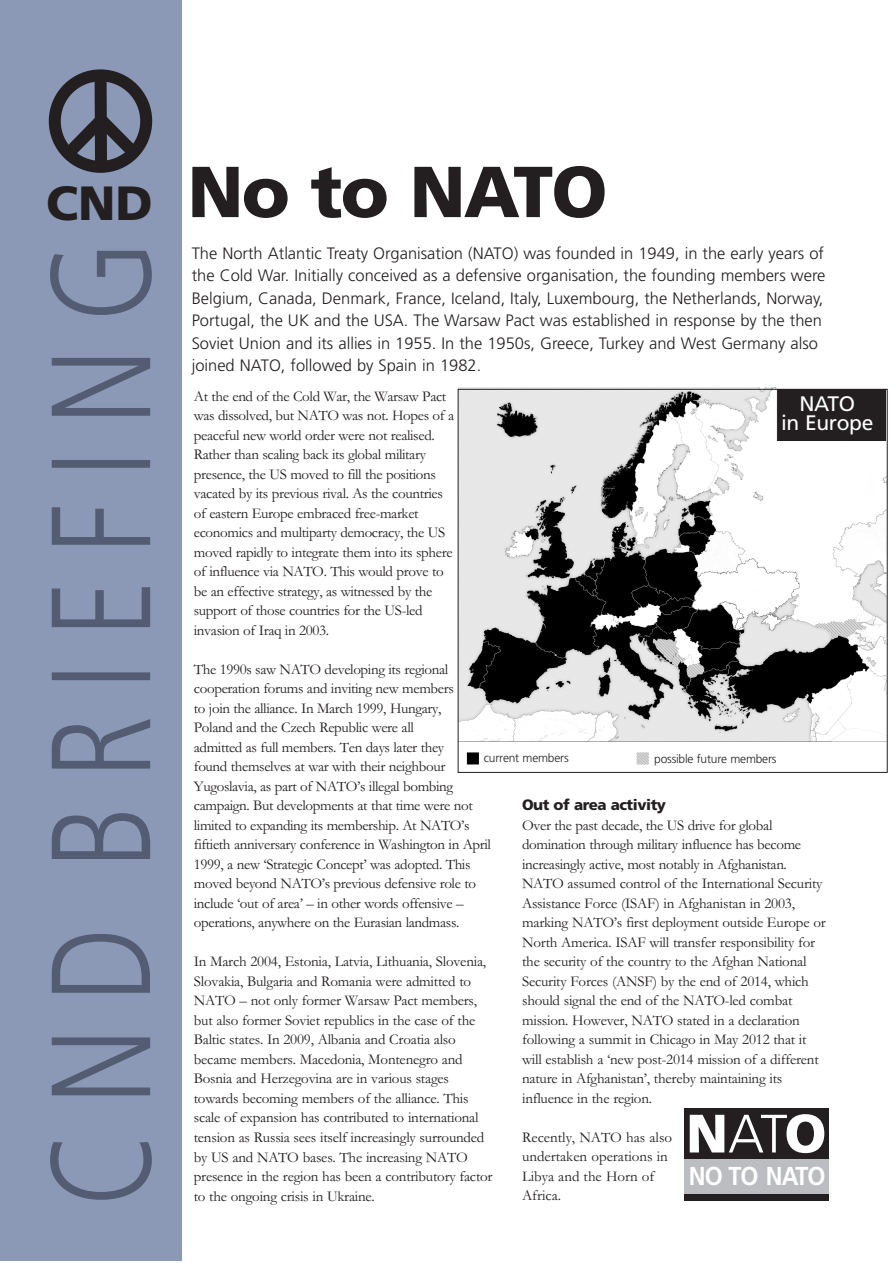
<style>
.page{position:relative;width:893px;height:1263px;background:#fff}
.page>*{position:absolute;margin:0;border:0;box-sizing:border-box;transform-origin:0 0}
.t1{font:900 72px "Frutiger";letter-spacing:-.025em;color:#231f20}
.t2{font:900 54px "Frutiger";color:#fff}
.t3{font:900 48px "Frutiger";color:#231f20}
.t4{font:700 25.8px "Frutiger";letter-spacing:-.045em;color:#fff;scale:.9 1}
.t5{font:21px/19.5px "Frutiger";letter-spacing:-.015em;color:#fff;text-align:center}
.t6{font:300 16.5px/22.5px "Frutiger";color:#231f20}
.t7{font:15px/19.5px "Garamond";letter-spacing:-.025em;color:#231f20}
.t8{font:15px/19.5px "Garamond";color:#231f20}
.t9{font:900 15px "Frutiger";letter-spacing:-.03em;color:#231f20}
.t10{font:300 12px "Frutiger";letter-spacing:-.015em;color:#231f20}
.s1{font-weight:300}
</style>
<div class="page">
<div style="left:0;top:0;width:181px;height:1260px;background:#8b99b7"></div>
<svg style="left:49px;top:69px;width:103px;height:104px"></svg>
<div style="left:685px;top:1108px;width:144px;height:93px;background:#231f20"></div>
<div style="left:685px;top:1159px;width:144px;height:34px;background:#bcbdc0"></div>
<svg style="left:50px;top:1037px;width:102px;height:163px"></svg>
<svg style="left:52px;top:934px;width:98px;height:59px"></svg>
<svg style="left:50px;top:251px;width:102px;height:608px"></svg>
<img style="left:458px;top:388px;width:428px;height:377px">
<div style="left:778px;top:390px;width:107px;height:50px;background:#231f20"></div>
<div style="left:777px;top:389px;width:109px;height:52px;border:1px solid #231f20"></div>
<div style="left:482px;top:751px;width:132px;height:18px;background:#fff"></div>
<div style="left:653px;top:752px;width:226px;height:16px;background:#fff"></div>
<h3 class="t3" style="left:46px;top:184px;width:108px">CND</h3>
<h1 class="t1" style="left:187px;top:163px;width:421px">No to NATO</h1>
<p class="t6" style="left:192px;top:243px;width:635px">The North Atlantic Treaty Organisation (NATO) was founded in 1949, in the early years of the Cold War. Initially conceived as a defensive organisation, the founding members were Belgium, Canada, Denmark, France, Iceland, Italy, Luxembourg, the Netherlands, Norway, Portugal, the UK and the USA. The Warsaw Pact was established in response by the then Soviet Union and its allies in 1955. In the 1950s, Greece, Turkey and West Germany also joined NATO, followed by Spain in 1982.</p>
<h3 class="t5" style="left:781px;top:395px;width:94px">NATO<br>in Europe</h3>
<p class="t7" style="left:194px;top:386px;width:262px">At the end of the Cold War, the Warsaw Pact was dissolved, but NATO was not. Hopes of a peaceful new world order were not realised.<br>Rather than scaling back its global military presence, the US moved to fill the positions vacated by its previous rival. As the countries of eastern Europe embraced free-market economics and multiparty democracy, the US moved rapidly to integrate them into its sphere of influence via NATO. This would prove to be an effective strategy, as witnessed by the support of those countries for the US-led invasion of Iraq in 2003.</p>
<p class="t7" style="left:194px;top:659px;width:299px">The 1990s saw NATO developing its regional cooperation forums and inviting new members<br>to join the alliance. In March 1999, Hungary,<br>Poland and the Czech Republic were all<br>admitted as full members. Ten days later they<br>found themselves at war with their neighbour Yugoslavia, as part of NATO’s illegal bombing campaign. But developments at that time were not limited to expanding its membership. At NATO’s fiftieth anniversary conference in Washington in April 1999, a new ‘Strategic Concept’ was adopted. This moved beyond NATO’s previous defensive role to include ‘out of area’ – in other words offensive – operations, anywhere on the Eurasian landmass.</p>
<p class="t7" style="left:194px;top:951px;width:300px">In March 2004, Estonia, Latvia, Lithuania, Slovenia, Slovakia, Bulgaria and Romania were admitted to NATO – not only former Warsaw Pact members, but also former Soviet republics in the case of the Baltic states. In 2009, Albania and Croatia also became members. Macedonia, Montenegro and Bosnia and Herzegovina are in various stages towards becoming members of the alliance. This scale of expansion has contributed to international tension as Russia sees itself increasingly surrounded by US and NATO bases. The increasing NATO presence in the region has been a contributory factor to the ongoing crisis in Ukraine.</p>
<p class="t10" style="left:484px;top:753px;width:86px">current members</p>
<p class="t10" style="left:654px;top:754px;width:124px">possible future members</p>
<p class="t9" style="left:522px;top:799px;width:145px">Out of area activity</p>
<p class="t7" style="left:522px;top:815px;width:305px">Over the past decade, the US drive for global domination through military influence has become increasingly active, most notably in Afghanistan.<br>NATO assumed control of the International Security Assistance Force (ISAF) in Afghanistan in 2003, marking NATO’s first deployment outside Europe or North America. ISAF will transfer responsibility for the security of the country to the Afghan National Security Forces (ANSF) by the end of 2014, which should signal the end of the NATO-led combat mission. However, NATO stated in a declaration following a summit in Chicago in May 2012 that it will establish a ‘new post-2014 mission of a different nature in Afghanistan’, thereby maintaining its influence in the region.</p>
<p class="t8" style="left:522px;top:1127px;width:152px">Recently, NATO has also undertaken operations in<br>Libya and the Horn of<br>Africa.</p>
<h2 class="t2" style="left:686px;top:1112px;width:142px">N<span class="s1">AT</span>O</h2>
<h3 class="t4" style="left:689px;top:1165px;width:153px">NO TO NATO</h3>
</div>
